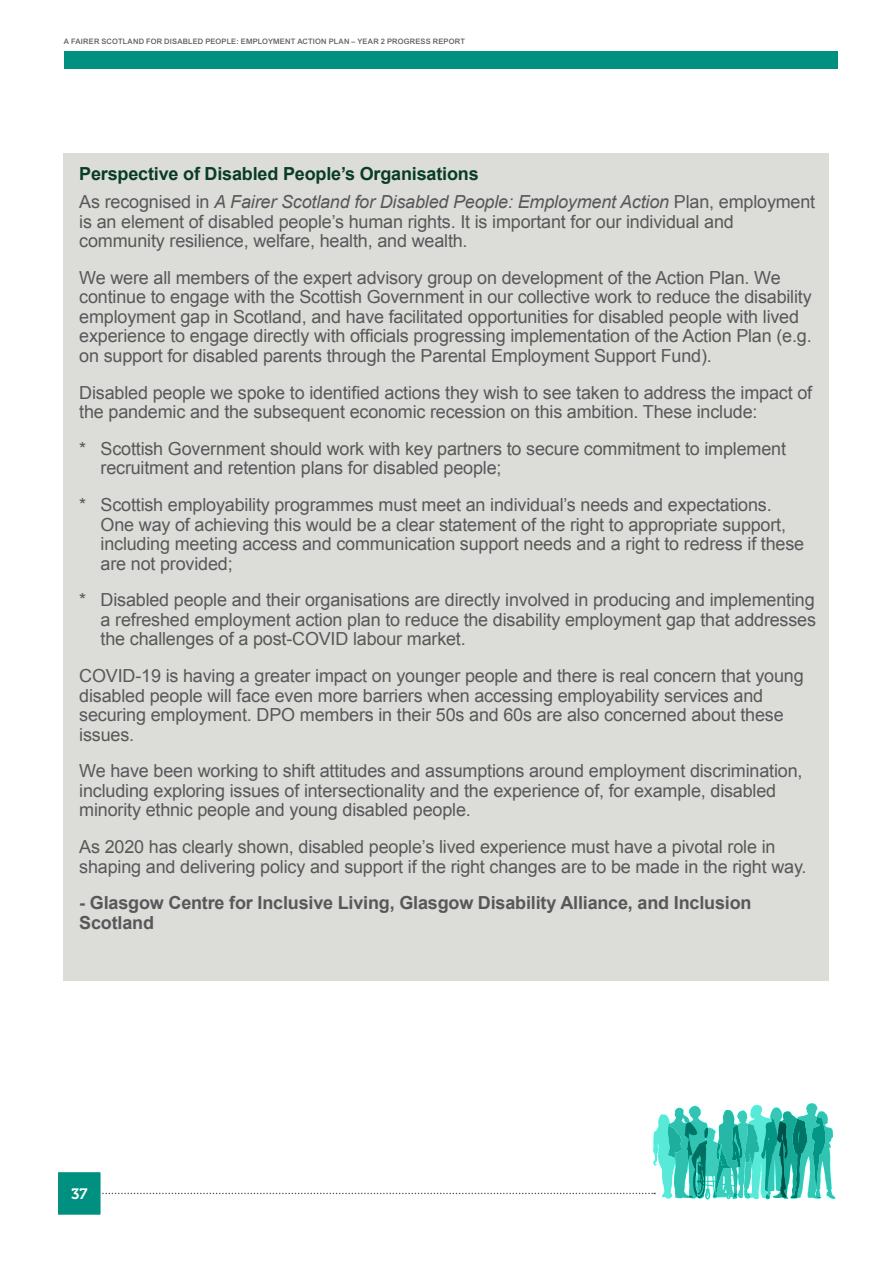
<style>
.page{position:relative;width:893px;height:1263px;background:#fff}
.page>*{position:absolute;margin:0;border:0;box-sizing:border-box;transform-origin:0 0}
.t1{font:18px/19.5px "Arial";letter-spacing:-.01em;color:#57585a}
.t2{font:italic 18px/28px "Arial";letter-spacing:-.01em;color:#57585a}
.t3{font:700 18px/19.5px "Arial";letter-spacing:-.01em;color:#57585a}
.t4{font:15px "Museo 700";color:#fff}
.t5{font:500 7.5px "Arial";letter-spacing:.025em;color:#57585a}
.s1{font-weight:700;font-style:normal;color:#093c28}
.s2{font-style:normal}
</style>
<div class="page">
<div style="left:64px;top:51px;width:774px;height:17px;background:#00907f"></div>
<svg style="left:58px;top:1103px;width:777px;height:112px"></svg>
<div style="left:709px;top:1100px;width:13px;height:11px;background:#fff"></div>
<div style="left:64px;top:153px;width:765px;height:827px;background:#dcddd8"></div>
<p class="t5" style="left:64px;top:37px;width:403px">A FAIRER SCOTLAND FOR DISABLED PEOPLE: EMPLOYMENT ACTION PLAN – YEAR 2 PROGRESS REPORT</p>
<p class="t2" style="left:79px;top:160px;width:737px"><span class="s1">Perspective of Disabled People’s Organisations<br></span><span class="s2">As recognised in</span> A Fairer Scotland for Disabled People: Employment Action <span class="s2">Plan, employment</span></p>
<p class="t1" style="left:79px;top:212px;width:656px">is an element of disabled people’s human rights. It is important for our individual and community resilience, welfare, health, and wealth.</p>
<p class="t1" style="left:79px;top:268px;width:734px">We were all members of the expert advisory group on development of the Action Plan. We continue to engage with the Scottish Government in our collective work to reduce the disability employment gap in Scotland, and have facilitated opportunities for disabled people with lived experience to engage directly with officials progressing implementation of the Action Plan (e.g. on support for disabled parents through the Parental Employment Support Fund).</p>
<p class="t1" style="left:79px;top:383px;width:734px">Disabled people we spoke to identified actions they wish to see taken to address the impact of the pandemic and the subsequent economic recession on this ambition. These include:</p>
<p class="t1" style="left:101px;top:439px;width:687px;text-indent:-21px">* Scottish Government should work with key partners to secure commitment to implement recruitment and retention plans for disabled people;</p>
<p class="t1" style="left:101px;top:495px;width:705px;text-indent:-21px">* Scottish employability programmes must meet an individual’s needs and expectations.<br>One way of achieving this would be a clear statement of the right to appropriate support, including meeting access and communication support needs and a right to redress if these are not provided;</p>
<p class="t1" style="left:101px;top:590px;width:717px;text-align:justify;text-indent:-21px">* Disabled people and their organisations are directly involved in producing and implementing a refreshed employment action plan to reduce the disability employment gap that addresses the challenges of a post-COVID labour market.</p>
<p class="t1" style="left:79px;top:666px;width:726px">COVID-19 is having a greater impact on younger people and there is real concern that young disabled people will face even more barriers when accessing employability services and securing employment. DPO members in their 50s and 60s are also concerned about these issues.</p>
<p class="t1" style="left:79px;top:761px;width:725px">We have been working to shift attitudes and assumptions around employment discrimination, including exploring issues of intersectionality and the experience of, for example, disabled minority ethnic people and young disabled people.</p>
<p class="t1" style="left:79px;top:837px;width:729px">As 2020 has clearly shown, disabled people’s lived experience must have a pivotal role in shaping and delivering policy and support if the right changes are to be made in the right way.</p>
<p class="t3" style="left:79px;top:894px;width:674px">- Glasgow Centre for Inclusive Living, Glasgow Disability Alliance, and Inclusion<br>Scotland</p>
<p class="t4" style="left:71px;top:1185px;width:18px">37</p>
</div>
